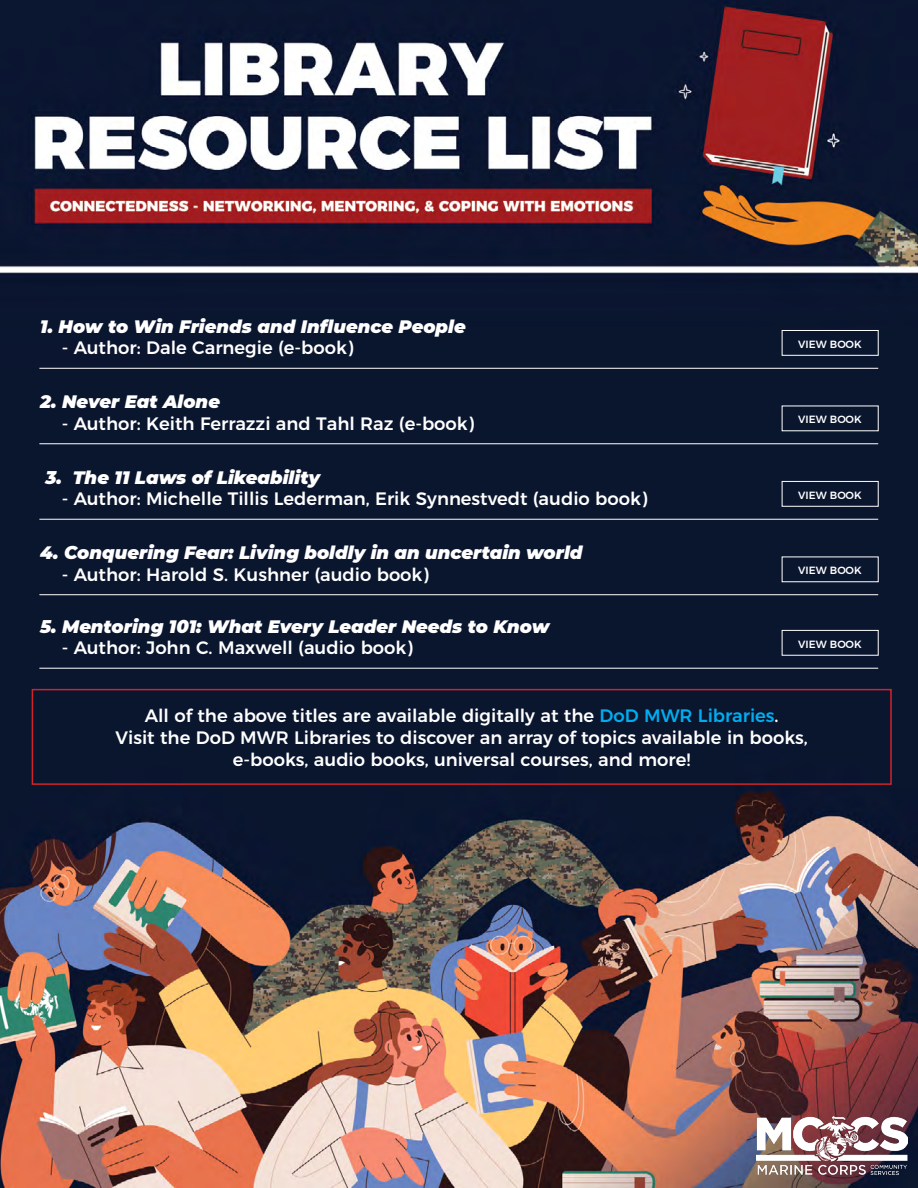
<style>
.page{position:relative;width:918px;height:1188px;background:#fff}
.page>*{position:absolute;margin:0;border:0;box-sizing:border-box;transform-origin:0 0}
.t1{font:500 18px/21.6px "Montserrat";color:#fff;text-align:center}
.t2{font:italic 900 18px "Montserrat";color:#fff}
.t3{font:500 10.5px "Montserrat";color:#fff}
.s1{color:#00adf0}
</style>
<div class="page">
<img style="left:0;top:0;width:918px;height:1188px">
<img style="left:756px;top:1117px;width:151px;height:58px">
<div style="left:32px;top:689px;width:860px;height:96px;border:2px solid #d2232a"></div>
<hr style="left:39px;top:368px;width:839px;height:1px;background:#fff">
<div style="left:782px;top:330px;width:97px;height:26px;border:1px solid #fff"></div>
<hr style="left:39px;top:519px;width:839px;height:1px;background:#fff">
<div style="left:782px;top:481px;width:97px;height:26px;border:1px solid #fff"></div>
<hr style="left:39px;top:443px;width:839px;height:1px;background:#fff">
<hr style="left:39px;top:594px;width:839px;height:1px;background:#fff">
<hr style="left:39px;top:668px;width:839px;height:1px;background:#fff">
<div style="left:782px;top:630px;width:97px;height:26px;border:1px solid #fff"></div>
<p class="t2" style="left:40px;top:313px;width:427px">1. How to Win Friends and Influence People</p>
<p class="t1" style="left:62px;top:336px;width:293px">- Author: Dale Carnegie (e-book)</p>
<p class="t3" style="left:798px;top:336px;width:65px">VIEW BOOK</p>
<p class="t2" style="left:40px;top:388px;width:181px">2. Never Eat Alone</p>
<p class="t1" style="left:62px;top:411px;width:414px">- Author: Keith Ferrazzi and Tahl Raz (e-book)</p>
<p class="t3" style="left:798px;top:411px;width:65px">VIEW BOOK</p>
<p class="t2" style="left:46px;top:464px;width:276px">3. The 11 Laws of Likeability</p>
<p class="t1" style="left:62px;top:487px;width:587px">- Author: Michelle Tillis Lederman, Erik Synnestvedt (audio book)</p>
<p class="t3" style="left:798px;top:487px;width:65px">VIEW BOOK</p>
<p class="t2" style="left:40px;top:539px;width:544px">4. Conquering Fear: Living boldly in an uncertain world</p>
<p class="t1" style="left:62px;top:562px;width:369px">- Author: Harold S. Kushner (audio book)</p>
<p class="t3" style="left:798px;top:562px;width:65px">VIEW BOOK</p>
<p class="t2" style="left:40px;top:613px;width:511px">5. Mentoring 101: What Every Leader Needs to Know</p>
<p class="t1" style="left:62px;top:636px;width:352px">- Author: John C. Maxwell (audio book)</p>
<p class="t3" style="left:798px;top:636px;width:65px">VIEW BOOK</p>
<p class="t1" style="left:116px;top:704px;width:694px">All of the above titles are available digitally at the <span class="s1">DoD MWR Libraries</span>.<br>Visit the DoD MWR Libraries to discover an array of topics available in books, e-books, audio books, universal courses, and more!</p>
</div>
